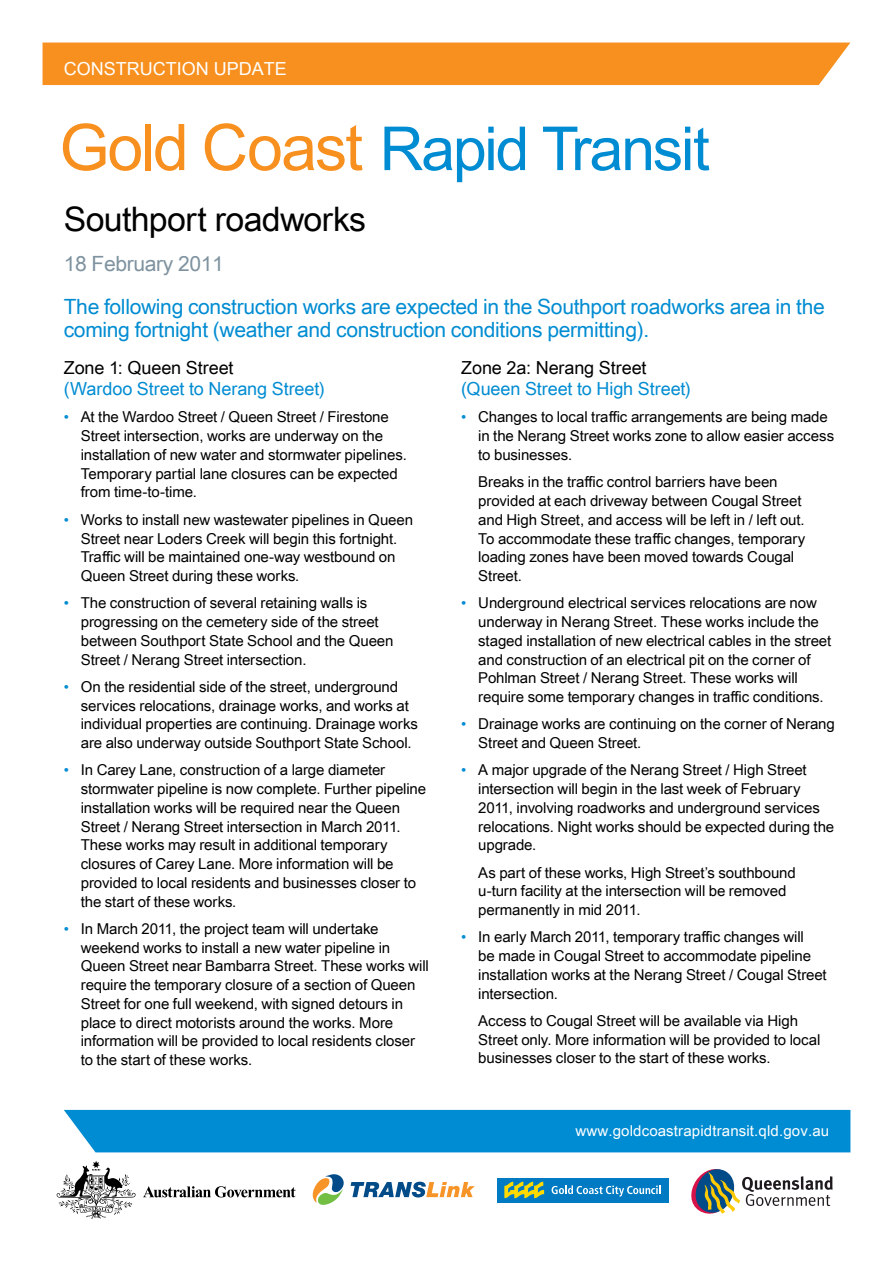
<style>
.page{position:relative;width:893px;height:1263px;background:#fff}
.page>*{position:absolute;margin:0;border:0;box-sizing:border-box;transform-origin:0 0}
.t1{font:60.75px "Arial Unicode MS";letter-spacing:-.035em;color:#008cd2}
.t2{font:33.75px "Arial Unicode MS";letter-spacing:-.015em;color:#000}
.t3{font:21px/23.1px "Arial Unicode MS";letter-spacing:-.015em;color:#008cd2}
.t4{font:21px "Arial Unicode MS";letter-spacing:-.015em;color:#7e929f}
.t5{font:18px "Arial Unicode MS";letter-spacing:-.005em;color:#008cd2}
.t6{font:18px "Arial Unicode MS";letter-spacing:-.005em;color:#000}
.t7{font:18px "Arial Unicode MS";color:#fff}
.t8{font:15px/18.8px "Arial Unicode MS";letter-spacing:-.01em;color:#000}
.t9{font:15px "Arial Unicode MS";letter-spacing:.01em;color:#fff}
.s1{font-size:64.35px;color:#f7901e}
.s2{color:#008cd2}
</style>
<div class="page">
<div style="left:64px;top:1110px;width:786px;height:42px;background:#008cd2"></div>
<svg style="left:691px;top:1169px;width:142px;height:45px"></svg>
<svg style="left:312px;top:1174px;width:163px;height:31px"></svg>
<svg style="left:143px;top:1186px;width:153px;height:11px"></svg>
<svg style="left:57px;top:1161px;width:79px;height:58px"></svg>
<div style="left:497px;top:1178px;width:171px;height:24px;background:#007bc3"></div>
<svg style="left:552px;top:1185px;width:108px;height:11px"></svg>
<svg style="left:504px;top:1181px;width:40px;height:17px"></svg>
<div style="left:43px;top:43px;width:807px;height:42px;background:#f7901e"></div>
<p class="t7" style="left:64px;top:56px;width:225px">CONSTRUCTION UPDATE</p>
<h1 class="t1" style="left:60px;top:105px;width:652px"><span class="s1">Gold Coast</span> Rapid Transit</h1>
<h2 class="t2" style="left:64px;top:194px;width:304px">Southport roadworks</h2>
<h3 class="t4" style="left:64px;top:248px;width:162px">18 February 2011</h3>
<h3 class="t3" style="left:64px;top:294px;width:763px">The following construction works are expected in the Southport roadworks area in the coming fortnight (weather and construction conditions permitting).</h3>
<p class="t6" style="left:64px;top:355px;width:171px">Zone 1: Queen Street</p>
<p class="t5" style="left:64px;top:376px;width:263px">(Wardoo Street to Nerang Street)</p>
<p class="t8" style="left:81px;top:407px;width:328px;text-indent:-17px"><span class="s2">•</span> At the Wardoo Street / Queen Street / Firestone Street intersection, works are underway on the installation of new water and stormwater pipelines.<br>Temporary partial lane closures can be expected from time-to-time.</p>
<p class="t8" style="left:81px;top:510px;width:334px;text-indent:-17px"><span class="s2">•</span> Works to install new wastewater pipelines in Queen Street near Loders Creek will begin this fortnight.<br>Traffic will be maintained one-way westbound on Queen Street during these works.</p>
<p class="t8" style="left:81px;top:593px;width:314px;text-indent:-17px"><span class="s2">•</span> The construction of several retaining walls is progressing on the cemetery side of the street between Southport State School and the Queen Street / Nerang Street intersection.</p>
<p class="t8" style="left:81px;top:677px;width:339px;text-indent:-17px"><span class="s2">•</span> On the residential side of the street, underground services relocations, drainage works, and works at individual properties are continuing. Drainage works are also underway outside Southport State School.</p>
<p class="t8" style="left:81px;top:760px;width:347px;text-indent:-17px"><span class="s2">•</span> In Carey Lane, construction of a large diameter stormwater pipeline is now complete. Further pipeline installation works will be required near the Queen Street / Nerang Street intersection in March 2011.<br>These works may result in additional temporary closures of Carey Lane. More information will be provided to local residents and businesses closer to the start of these works.</p>
<p class="t8" style="left:81px;top:919px;width:350px;text-indent:-17px"><span class="s2">•</span> In March 2011, the project team will undertake weekend works to install a new water pipeline in Queen Street near Bambarra Street. These works will require the temporary closure of a section of Queen Street for one full weekend, with signed detours in place to direct motorists around the works. More information will be provided to local residents closer to the start of these works.</p>
<p class="t6" style="left:461px;top:355px;width:187px">Zone 2a: Nerang Street</p>
<p class="t5" style="left:461px;top:376px;width:231px">(Queen Street to High Street)</p>
<p class="t8" style="left:478px;top:407px;width:357px;text-indent:-17px"><span class="s2">•</span> Changes to local traffic arrangements are being made in the Nerang Street works zone to allow easier access to businesses.</p>
<p class="t8" style="left:478px;top:472px;width:329px">Breaks in the traffic control barriers have been provided at each driveway between Cougal Street and High Street, and access will be left in / left out.<br>To accommodate these traffic changes, temporary loading zones have been moved towards Cougal Street.</p>
<p class="t8" style="left:478px;top:593px;width:354px;text-indent:-17px"><span class="s2">•</span> Underground electrical services relocations are now underway in Nerang Street. These works include the staged installation of new electrical cables in the street and construction of an electrical pit on the corner of Pohlman Street / Nerang Street. These works will require some temporary changes in traffic conditions.</p>
<p class="t8" style="left:478px;top:714px;width:358px;text-indent:-17px"><span class="s2">•</span> Drainage works are continuing on the corner of Nerang<br>Street and Queen Street.</p>
<p class="t8" style="left:478px;top:760px;width:357px;text-indent:-17px"><span class="s2">•</span> A major upgrade of the Nerang Street / High Street intersection will begin in the last week of February 2011, involving roadworks and underground services relocations. Night works should be expected during the upgrade.</p>
<p class="t8" style="left:478px;top:862px;width:319px">As part of these works, High Street’s southbound u-turn facility at the intersection will be removed permanently in mid 2011.</p>
<p class="t8" style="left:478px;top:927px;width:350px;text-indent:-17px"><span class="s2">•</span> In early March 2011, temporary traffic changes will<br>be made in Cougal Street to accommodate pipeline installation works at the Nerang Street / Cougal Street intersection.</p>
<p class="t8" style="left:478px;top:1011px;width:344px">Access to Cougal Street will be available via High<br>Street only. More information will be provided to local businesses closer to the start of these works.</p>
<p class="t9" style="left:575px;top:1120px;width:255px">www.goldcoastrapidtransit.qld.gov.au</p>
</div>
